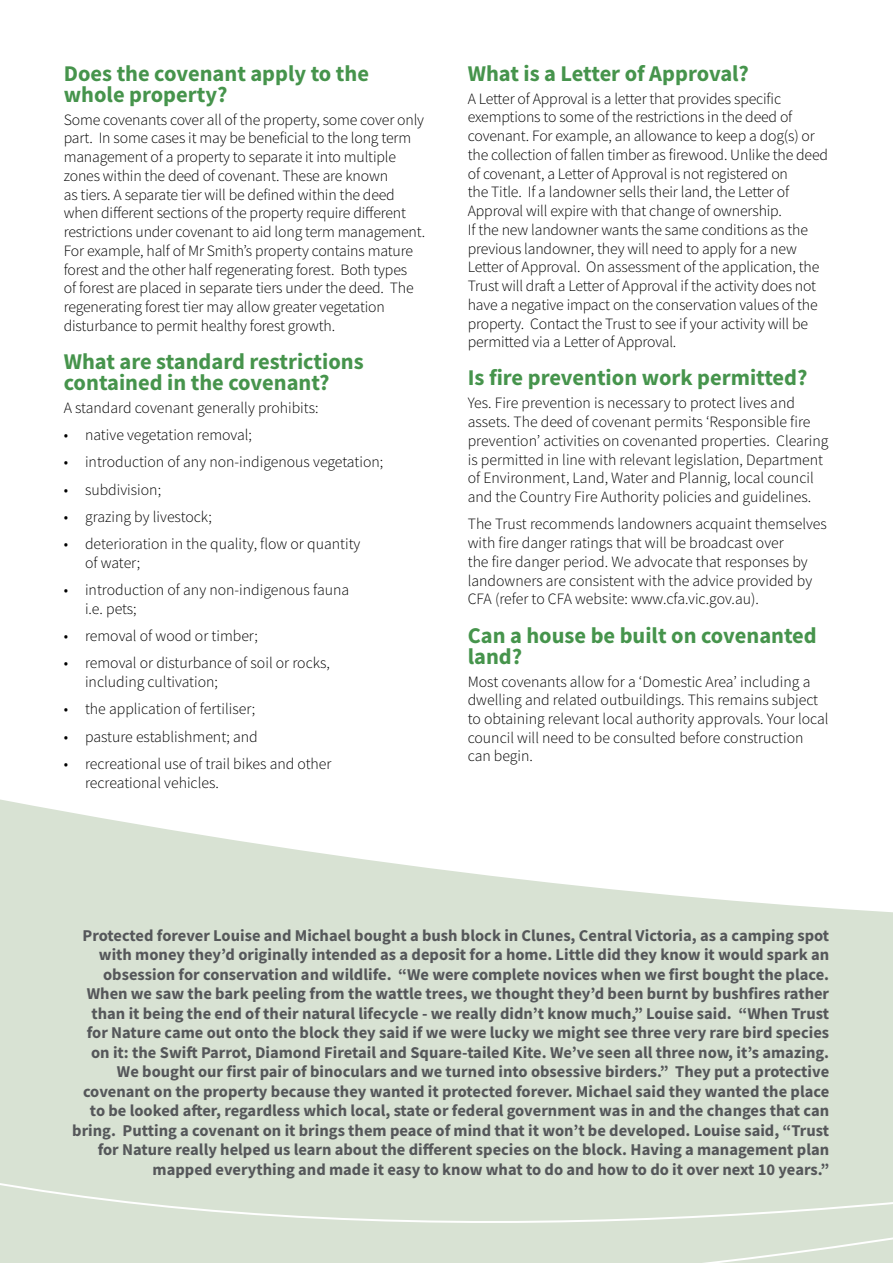
<style>
.page{position:relative;width:893px;height:1263px;background:#fff}
.page>*{position:absolute;margin:0;border:0;box-sizing:border-box;transform-origin:0 0}
.t1{font:700 22.5px/21px "Source Sans Pro";color:#46944c}
.t2{font:700 16.5px/19.5px "Source Sans Pro";color:#55575a;text-align:right}
.t3{font:300 15.75px/18.8px "Source Sans Pro";letter-spacing:-.01em;color:#000}
</style>
<div class="page">
<svg style="left:185px;top:832px;width:708px;height:120px;fill:#d8e2d3"></svg>
<svg style="left:0;top:799px;width:185px;height:153px;background:#dce5d7"></svg>
<div style="left:0;top:952px;width:893px;height:311px;background:#d8e2d3"></div>
<h1 class="t1" style="left:64px;top:62px;width:307px">Does the covenant apply to the whole property?</h1>
<p class="t3" style="left:64px;top:110px;width:363px">Some covenants cover all of the property, some cover only part. In some cases it may be beneficial to the long term management of a property to separate it into multiple zones within the deed of covenant. These are known<br>as tiers. A separate tier will be defined within the deed when different sections of the property require different restrictions under covenant to aid long term management.<br>For example, half of Mr Smith’s property contains mature forest and the other half regenerating forest. Both types<br>of forest are placed in separate tiers under the deed. The regenerating forest tier may allow greater vegetation disturbance to permit healthy forest growth.</p>
<h1 class="t1" style="left:64px;top:351px;width:301px">What are standard restrictions contained in the covenant?</h1>
<p class="t3" style="left:64px;top:398px;width:256px">A standard covenant generally prohibits:</p>
<p class="t3" style="left:64px;top:426px;width:190px">• native vegetation removal;</p>
<p class="t3" style="left:64px;top:453px;width:321px">• introduction of any non-indigenous vegetation;</p>
<p class="t3" style="left:64px;top:480px;width:99px">• subdivision;</p>
<p class="t3" style="left:64px;top:507px;width:150px">• grazing by livestock;</p>
<p class="t3" style="left:85px;top:535px;width:277px;text-indent:-21px">• deterioration in the quality, flow or quantity of water;</p>
<p class="t3" style="left:85px;top:581px;width:266px;text-indent:-21px">• introduction of any non-indigenous fauna i.e. pets;</p>
<p class="t3" style="left:64px;top:627px;width:196px">• removal of wood or timber;</p>
<p class="t3" style="left:85px;top:654px;width:246px;text-indent:-21px">• removal or disturbance of soil or rocks, including cultivation;</p>
<p class="t3" style="left:64px;top:700px;width:193px">• the application of fertiliser;</p>
<p class="t3" style="left:64px;top:727px;width:196px">• pasture establishment; and</p>
<p class="t3" style="left:85px;top:754px;width:248px;text-indent:-21px">• recreational use of trail bikes and other recreational vehicles.</p>
<h1 class="t1" style="left:468px;top:62px;width:283px">What is a Letter of Approval?</h1>
<p class="t3" style="left:468px;top:89px;width:362px">A Letter of Approval is a letter that provides specific exemptions to some of the restrictions in the deed of covenant. For example, an allowance to keep a dog(s) or the collection of fallen timber as firewood. Unlike the deed of covenant, a Letter of Approval is not registered on<br>the Title. If a landowner sells their land, the Letter of Approval will expire with that change of ownership.<br>If the new landowner wants the same conditions as the previous landowner, they will need to apply for a new Letter of Approval. On assessment of the application, the Trust will draft a Letter of Approval if the activity does not have a negative impact on the conservation values of the property. Contact the Trust to see if your activity will be permitted via a Letter of Approval.</p>
<h1 class="t1" style="left:468px;top:367px;width:341px">Is fire prevention work permitted?</h1>
<p class="t3" style="left:468px;top:394px;width:362px">Yes. Fire prevention is necessary to protect lives and assets. The deed of covenant permits ‘Responsible fire prevention’ activities on covenanted properties. Clearing is permitted in line with relevant legislation, Department of Environment, Land, Water and Plannig, local council and the Country Fire Authority policies and guidelines.</p>
<p class="t3" style="left:468px;top:515px;width:361px">The Trust recommends landowners acquaint themselves with fire danger ratings that will be broadcast over<br>the fire danger period. We advocate that responses by landowners are consistent with the advice provided by CFA (refer to CFA website: www.cfa.vic.gov.au).</p>
<h1 class="t1" style="left:468px;top:624px;width:351px">Can a house be built on covenanted land?</h1>
<p class="t3" style="left:468px;top:672px;width:362px">Most covenants allow for a ‘Domestic Area’ including a dwelling and related outbuildings. This remains subject to obtaining relevant local authority approvals. Your local council will need to be consulted before construction can begin.</p>
<p class="t2" style="left:72px;top:925px;width:758px">Protected forever Louise and Michael bought a bush block in Clunes, Central Victoria, as a camping spot with money they’d originally intended as a deposit for a home. Little did they know it would spark an obsession for conservation and wildlife. “We were complete novices when we first bought the place.<br>When we saw the bark peeling from the wattle trees, we thought they’d been burnt by bushfires rather than it being the end of their natural lifecycle - we really didn’t know much,” Louise said. “When Trust for Nature came out onto the block they said if we were lucky we might see three very rare bird species on it: the Swift Parrot, Diamond Firetail and Square-tailed Kite. We’ve seen all three now, it’s amazing.<br>We bought our first pair of binoculars and we turned into obsessive birders.” They put a protective covenant on the property because they wanted it protected forever. Michael said they wanted the place to be looked after, regardless which local, state or federal government was in and the changes that can bring. Putting a covenant on it brings them peace of mind that it won’t be developed. Louise said, “Trust for Nature really helped us learn about the different species on the block. Having a management plan mapped everything and made it easy to know what to do and how to do it over next 10 years.”</p>
</div>
